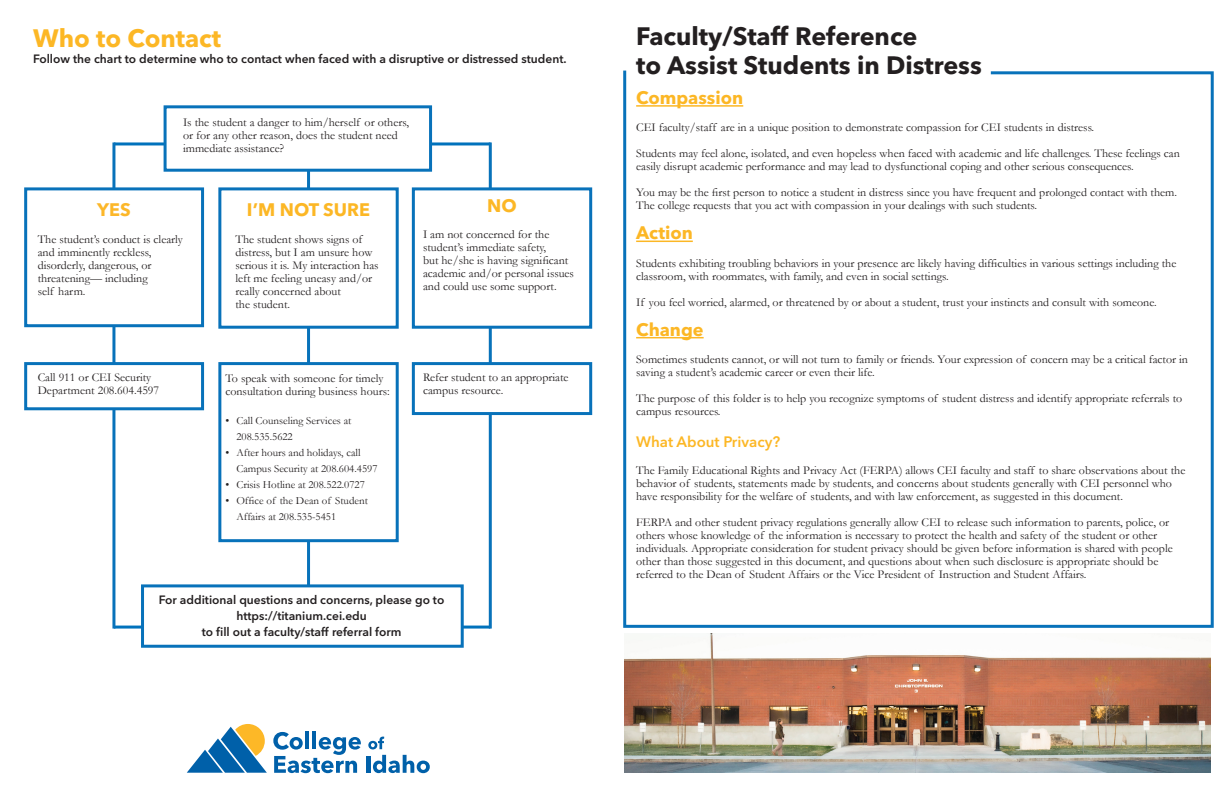
<style>
.page{position:relative;width:1224px;height:792px;background:#fff}
.page>*{position:absolute;margin:0;border:0;box-sizing:border-box;transform-origin:0 0}
.Headings{font:700 25px "Avenir Next LT Pro";color:#231f20}
.Headings-2{font:700 25px "Avenir Next LT Pro";color:#fcb725}
.SubHeading{font:700 18px "Avenir Next LT Pro";color:#fcb725}
.SubHeading-2{font:700 18px "Avenir Next LT Pro";color:#fcb729}
.Highlighted_Text{font:600 15px "Avenir Next LT Pro";color:#fcb725}
.Body{font:12px/13px "Garamond";color:#231f20}
.under_info{font:600 12px/16px "Avenir Next LT Pro";color:#231f20;text-align:center}
.t1{font:11px/16px "Garamond";color:#231f20}
</style>
<div class="page">
<hr style="left:114px;top:142px;width:376px;height:3px;background:#0072bc">
<hr style="left:114px;top:626px;width:376px;height:3px;background:#0072bc">
<hr style="left:112px;top:142px;width:3px;height:487px;background:#0872ba">
<hr style="left:489px;top:142px;width:3px;height:487px;background:#0872ba">
<hr style="left:307px;top:142px;width:3px;height:468px;background:#0872ba">
<div style="left:24px;top:187px;width:180px;height:140px;background:#fff;border:3px solid #0872ba"></div>
<div style="left:24px;top:362px;width:180px;height:48px;background:#fff;border:3px solid #0872ba"></div>
<div style="left:218px;top:187px;width:181px;height:142px;background:#fff;border:3px solid #0872ba"></div>
<div style="left:218px;top:362px;width:181px;height:180px;background:#fff;border:3px solid #0872ba"></div>
<div style="left:141px;top:584px;width:323px;height:64px;background:#fff;border:3px solid #0872ba"></div>
<div style="left:412px;top:187px;width:180px;height:142px;background:#fff;border:3px solid #0872ba"></div>
<div style="left:412px;top:362px;width:180px;height:53px;background:#fff;border:3px solid #0872ba"></div>
<div style="left:164px;top:105px;width:268px;height:67px;background:#fff;border:3px solid #0872ba"></div>
<svg style="left:623px;top:70px;width:591px;height:558px"></svg>
<hr style="left:305px;top:731px;width:4px;height:18px;background:#0060a9">
<hr style="left:312px;top:731px;width:4px;height:18px;background:#0060a9">
<svg style="left:368px;top:737px;width:16px;height:12px"></svg>
<svg style="left:273px;top:732px;width:88px;height:41px"></svg>
<hr style="left:366px;top:756px;width:4px;height:17px;background:#0060a9">
<svg style="left:187px;top:724px;width:80px;height:49px"></svg>
<svg style="left:373px;top:755px;width:57px;height:19px"></svg>
<img style="left:624px;top:633px;width:587px;height:140px">
<p class="Headings-2" style="left:33px;top:23px;width:190px">Who to Contact</p>
<p class="under_info" style="left:33px;top:51px;width:535px">Follow the chart to determine who to contact when faced with a disruptive or distressed student.</p>
<p class="Body" style="left:183px;top:115px;width:227px">Is the student a danger to him/herself or others, or for any other reason, does the student need</p>
<p class="Body" style="left:183px;top:141px;width:103px">immediate assistance?</p>
<p class="SubHeading-2" style="left:97px;top:198px;width:35px">YES</p>
<p class="Body" style="left:38px;top:232px;width:147px">The student’s conduct is clearly and imminently reckless, disorderly, dangerous, or threatening— including<br>self harm.</p>
<p class="SubHeading" style="left:247px;top:198px;width:125px">I’M NOT SURE</p>
<p class="Body" style="left:235px;top:232px;width:145px">The student shows signs of distress, but I am unsure how serious it is. My interaction has left me feeling uneasy and/or really concerned about<br>the student.</p>
<p class="SubHeading" style="left:487px;top:195px;width:31px">NO</p>
<p class="Body" style="left:423px;top:228px;width:128px">I am not concerned for the student’s immediate safety,</p>
<p class="Body" style="left:423px;top:254px;width:152px">but he/she is having significant academic and/or personal issues and could use some support.</p>
<p class="Body" style="left:38px;top:371px;width:123px">Call 911 or CEI Security<br>Department 208.604.4597</p>
<p class="Body" style="left:225px;top:372px;width:166px">To speak with someone for timely consultation during business hours:</p>
<p class="t1" style="left:236px;top:413px;width:117px;text-indent:-11px">• Call Counseling Services at<br>208.535.5622</p>
<p class="t1" style="left:236px;top:445px;width:143px;text-indent:-11px">• After hours and holidays, call<br>Campus Security at 208.604.4597</p>
<p class="t1" style="left:225px;top:477px;width:141px">• Crisis Hotline at 208.522.0727</p>
<p class="t1" style="left:236px;top:493px;width:133px;text-indent:-11px">• Office of the Dean of Student<br>Affairs at 208.535-5451</p>
<p class="Body" style="left:423px;top:371px;width:147px">Refer student to an appropriate campus resource.</p>
<p class="under_info" style="left:159px;top:592px;width:287px">For additional questions and concerns, please go to https://titanium.cei.edu</p>
<p class="under_info" style="left:202px;top:624px;width:201px">to fill out a faculty/staff referral form</p>
<p class="Headings" style="left:636px;top:21px;width:283px">Faculty/Staff Reference</p>
<p class="Headings" style="left:636px;top:50px;width:347px">to Assist Students in Distress</p>
<p class="SubHeading" style="left:636px;top:87px;width:109px">Compassion</p>
<p class="Body" style="left:636px;top:121px;width:460px">CEI faculty/staff are in a unique position to demonstrate compassion for CEI students in distress.</p>
<p class="Body" style="left:636px;top:147px;width:545px">Students may feel alone, isolated, and even hopeless when faced with academic and life challenges. These feelings can easily disrupt academic performance and may lead to dysfunctional coping and other serious consequences.</p>
<p class="Body" style="left:636px;top:186px;width:542px">You may be the first person to notice a student in distress since you have frequent and prolonged contact with them.<br>The college requests that you act with compassion in your dealings with such students.</p>
<p class="SubHeading" style="left:636px;top:222px;width:58px">Action</p>
<p class="Body" style="left:636px;top:256px;width:542px">Students exhibiting troubling behaviors in your presence are likely having difficulties in various settings including the classroom, with roommates, with family, and even in social settings.</p>
<p class="Body" style="left:636px;top:295px;width:522px">If you feel worried, alarmed, or threatened by or about a student, trust your instincts and consult with someone.</p>
<p class="SubHeading" style="left:636px;top:318px;width:69px">Change</p>
<p class="Body" style="left:636px;top:353px;width:553px">Sometimes students cannot, or will not turn to family or friends. Your expression of concern may be a critical factor in saving a student’s academic career or even their life.</p>
<p class="Body" style="left:636px;top:392px;width:548px">The purpose of this folder is to help you recognize symptoms of student distress and identify appropriate referrals to campus resources.</p>
<p class="Highlighted_Text" style="left:636px;top:433px;width:146px">What About Privacy?</p>
<p class="Body" style="left:636px;top:464px;width:551px">The Family Educational Rights and Privacy Act (FERPA) allows CEI faculty and staff to share observations about the behavior of students, statements made by students, and concerns about students generally with CEI personnel who have responsibility for the welfare of students, and with law enforcement, as suggested in this document.</p>
<p class="Body" style="left:636px;top:516px;width:538px">FERPA and other student privacy regulations generally allow CEI to release such information to parents, police, or others whose knowledge of the information is necessary to protect the health and safety of the student or other individuals. Appropriate consideration for student privacy should be given before information is shared with people other than those suggested in this document, and questions about when such disclosure is appropriate should be referred to the Dean of Student Affairs or the Vice President of Instruction and Student Affairs.</p>
</div>
